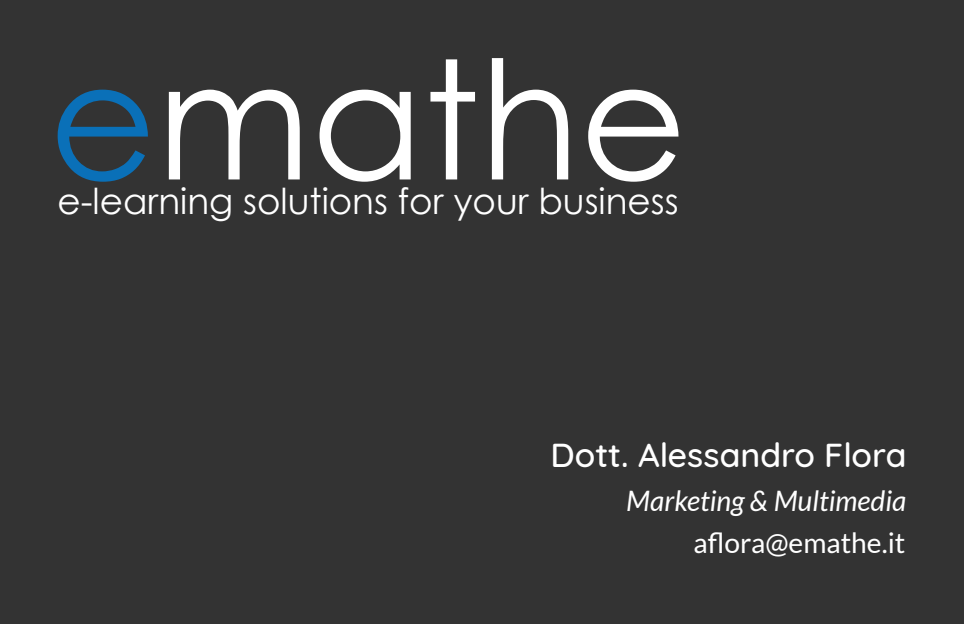
<style>
.page{position:relative;width:964px;height:624px;background:#333}
.page>*{position:absolute;margin:0;border:0;box-sizing:border-box;transform-origin:0 0}
.t1{font:164.8px "Century Gothic";color:#fff}
.t2{font:36px "Century Gothic";color:#fff}
.t3{font:500 34px "Quicksand";color:#fff}
.t4{font:italic 28px "Lato";color:#fff}
.t5{font:28px "Lato";color:#fff}
.s1{color:#0a70b8}
</style>
<div class="page">
<h1 class="t1" style="left:49px;top:5px;width:639px"><span class="s1">e</span>mathe</h1>
<p class="t2" style="left:57px;top:176px;width:623px">e-learning solutions for your business</p>
<p class="t3" style="left:550px;top:427px;width:357px">Dott. Alessandro Flora</p>
<p class="t4" style="left:626px;top:484px;width:282px">Marketing &amp; Multimedia</p>
<p class="t5" style="left:693px;top:527px;width:213px">aflora@emathe.it</p>
</div>
